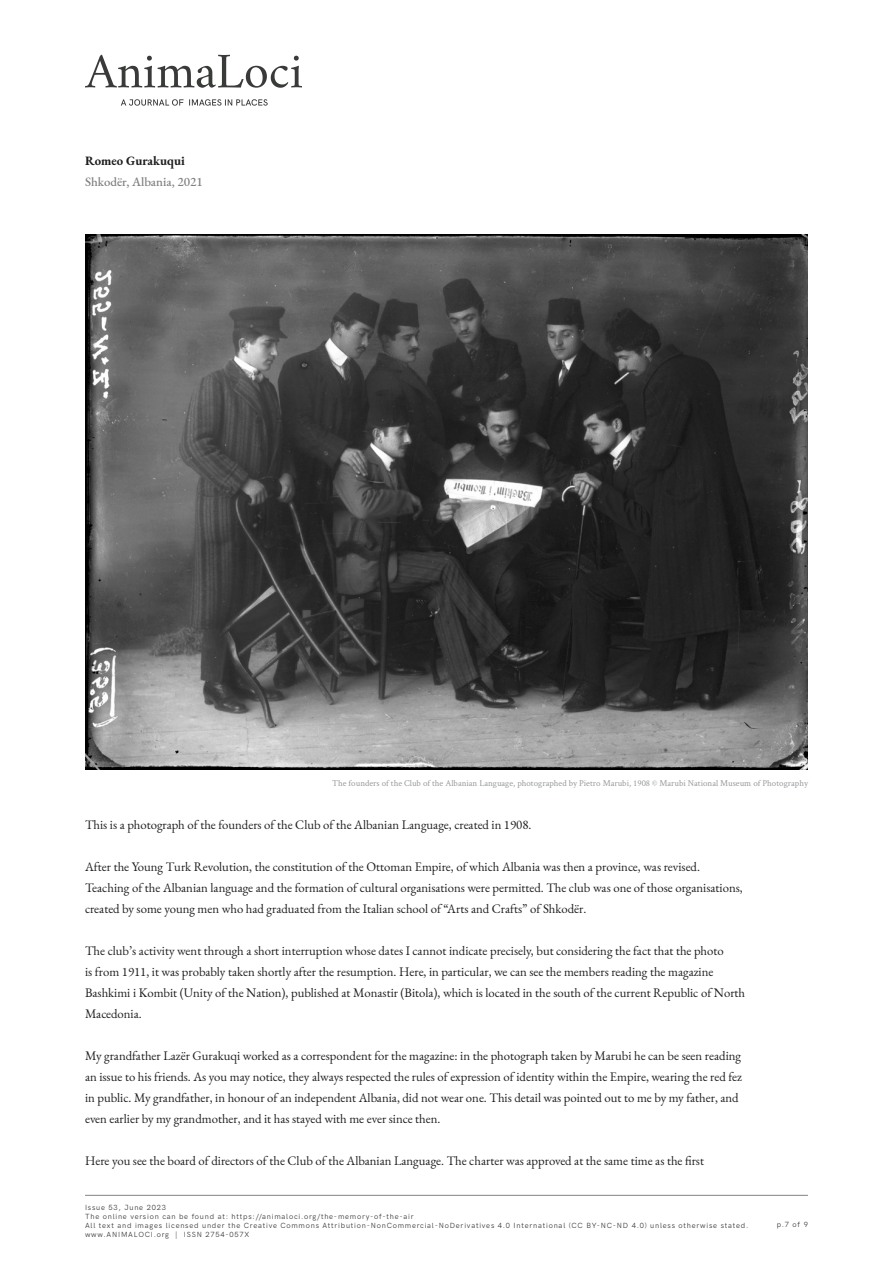
<style>
.page{position:relative;width:893px;height:1263px;background:#fff}
.page>*{position:absolute;margin:0;border:0;box-sizing:border-box;transform-origin:0 0}
.Body_text{font:12.75px/21px "EB Garamond";color:#1e1e1f}
.Body_text-2{font:500 12.75px "EB Garamond";color:#808080}
.Body_text-3{font:700 12.75px "EB Garamond";color:#1e1e1f}
.t1{font:9px "Crimson Text";color:#97999c}
.t2{font:7.5px/9px "HK Grotesk";letter-spacing:.105em;color:#313133}
</style>
<div class="page">
<svg style="left:85px;top:55px;width:217px;height:33px"></svg>
<svg style="left:121px;top:99px;width:147px;height:6px"></svg>
<hr style="left:85px;top:1195px;width:723px;height:1px;background:#818386">
<img style="left:85px;top:234px;width:723px;height:535px">
<p class="Body_text-3" style="left:85px;top:152px;width:101px">Romeo Gurakuqui</p>
<p class="Body_text-2" style="left:85px;top:173px;width:119px">Shkodër, Albania, 2021</p>
<p class="t1" style="left:332px;top:777px;width:477px">The founders of the Club of the Albanian Language, photographed by Pietro Marubi, 1908 © Marubi National Museum of Photography</p>
<p class="Body_text" style="left:85px;top:814px;width:448px">This is a photograph of the founders of the Club of the Albanian Language, created in 1908.</p>
<p class="Body_text" style="left:85px;top:856px;width:659px">After the Young Turk Revolution, the constitution of the Ottoman Empire, of which Albania was then a province, was revised.<br>Teaching of the Albanian language and the formation of cultural organisations were permitted. The club was one of those organisations, created by some young men who had graduated from the Italian school of “Arts and Crafts” of Shkodër.</p>
<p class="Body_text" style="left:85px;top:940px;width:662px">The club’s activity went through a short interruption whose dates I cannot indicate precisely, but considering the fact that the photo<br>is from 1911, it was probably taken shortly after the resumption. Here, in particular, we can see the members reading the magazine Bashkimi i Kombit (Unity of the Nation), published at Monastir (Bitola), which is located in the south of the current Republic of North Macedonia.</p>
<p class="Body_text" style="left:85px;top:1045px;width:658px">My grandfather Lazër Gurakuqi worked as a correspondent for the magazine: in the photograph taken by Marubi he can be seen reading an issue to his friends. As you may notice, they always respected the rules of expression of identity within the Empire, wearing the red fez in public. My grandfather, in honour of an independent Albania, did not wear one. This detail was pointed out to me by my father, and even earlier by my grandmother, and it has stayed with me ever since then.</p>
<p class="Body_text" style="left:85px;top:1150px;width:620px">Here you see the board of directors of the Club of the Albanian Language. The charter was approved at the same time as the first</p>
<p class="t2" style="left:85px;top:1203px;width:665px">Issue 53, June 2023<br>The online version can be found at: https://animaloci.org/the-memory-of-the-air<br>All text and images licensed under the Creative Commons Attribution-NonCommercial-NoDerivatives 4.0 International (CC BY-NC-ND 4.0) unless otherwise stated. www.ANIMALOCI.org | ISSN 2754-057X</p>
<p class="t2" style="left:777px;top:1219px;width:33px">p.7 of 9</p>
</div>
